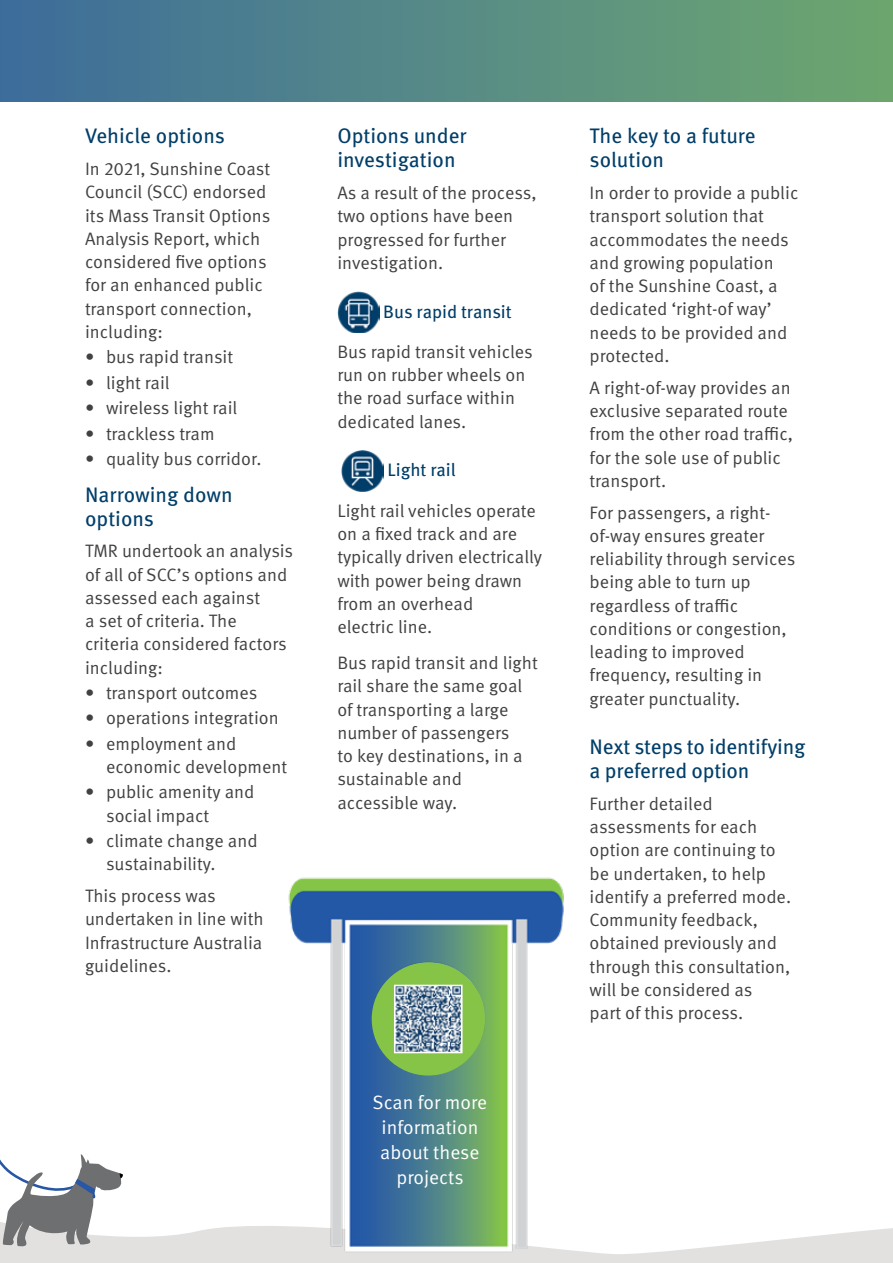
<style>
.page{position:relative;width:893px;height:1263px;background:#fff}
.page>*{position:absolute;margin:0;border:0;box-sizing:border-box;transform-origin:0 0}
.t1{font:21px/24px "Meta Pro";letter-spacing:-.005em;color:#003e69}
.t2{font:19.35px/24.9px "Meta Pro Norm";color:#fff;text-align:center}
.t3{font:18px/23.2px "Meta Pro Norm";color:#414042}
.t4{font:18px "Meta Pro";letter-spacing:-.005em;color:#003e69}
</style>
<div class="page">
<img style="left:337px;top:292px;width:42px;height:41px">
<img style="left:341px;top:450px;width:42px;height:41px">
<svg style="left:124px;top:1226px;width:769px;height:37px;fill:#e3e1e0"></svg>
<svg style="left:0;top:1154px;width:124px;height:109px"></svg>
<div style="left:0;top:0;width:893px;height:102px;background:linear-gradient(to right,#3e6d9c,#6ea76f)"></div>
<img style="left:268px;top:877px;width:313px;height:386px">
<div style="left:372px;top:962px;width:113px;height:113px;background:#85c446;border-radius:50%"></div>
<img style="left:397px;top:988px;width:63px;height:62px">
<div style="left:394px;top:985px;width:69px;height:68px;border:2px solid #fff"></div>
<p class="t1" style="left:85px;top:123px;width:141px">Vehicle options</p>
<p class="t3" style="left:85px;top:156px;width:187px">In 2021, Sunshine Coast<br>Council (SCC) endorsed its Mass Transit Options<br>Analysis Report, which considered five options for an enhanced public transport connection, including:</p>
<p class="t3" style="left:85px;top:344px;width:150px">• bus rapid transit</p>
<p class="t3" style="left:85px;top:370px;width:86px">• light rail</p>
<p class="t3" style="left:85px;top:395px;width:154px">• wireless light rail</p>
<p class="t3" style="left:85px;top:420px;width:131px">• trackless tram</p>
<p class="t3" style="left:85px;top:446px;width:178px">• quality bus corridor.</p>
<p class="t1" style="left:85px;top:481px;width:149px">Narrowing down options</p>
<p class="t3" style="left:85px;top:538px;width:210px">TMR undertook an analysis of all of SCC’s options and assessed each against<br>a set of criteria. The criteria considered factors including:</p>
<p class="t3" style="left:85px;top:680px;width:174px">• transport outcomes</p>
<p class="t3" style="left:85px;top:705px;width:195px">• operations integration</p>
<p class="t3" style="left:106px;top:731px;width:183px;text-indent:-21px">• employment and economic development</p>
<p class="t3" style="left:106px;top:779px;width:150px;text-indent:-21px">• public amenity and social impact</p>
<p class="t3" style="left:106px;top:828px;width:153px;text-indent:-21px">• climate change and sustainability.</p>
<p class="t3" style="left:85px;top:883px;width:180px">This process was undertaken in line with<br>Infrastructure Australia guidelines.</p>
<p class="t1" style="left:337px;top:123px;width:131px">Options under investigation</p>
<p class="t3" style="left:337px;top:180px;width:201px">As a result of the process, two options have been progressed for further investigation.</p>
<p class="t4" style="left:383px;top:298px;width:130px">Bus rapid transit</p>
<p class="t3" style="left:337px;top:339px;width:197px">Bus rapid transit vehicles run on rubber wheels on the road surface within dedicated lanes.</p>
<p class="t4" style="left:387px;top:456px;width:70px">Light rail</p>
<p class="t3" style="left:337px;top:498px;width:206px">Light rail vehicles operate on a fixed track and are typically driven electrically with power being drawn from an overhead<br>electric line.</p>
<p class="t3" style="left:337px;top:650px;width:202px">Bus rapid transit and light rail share the same goal of transporting a large number of passengers<br>to key destinations, in a sustainable and accessible way.</p>
<p class="t2" style="left:373px;top:1088px;width:116px">Scan for more information about these projects</p>
<p class="t1" style="left:590px;top:123px;width:168px">The key to a future solution</p>
<p class="t3" style="left:590px;top:180px;width:210px">In order to provide a public transport solution that accommodates the needs and growing population<br>of the Sunshine Coast, a dedicated ‘right-of way’ needs to be provided and protected.</p>
<p class="t3" style="left:590px;top:375px;width:205px">A right-of-way provides an exclusive separated route from the other road traffic, for the sole use of public transport.</p>
<p class="t3" style="left:590px;top:499px;width:207px">For passengers, a right&shy;of-way ensures greater reliability through services being able to turn up regardless of traffic conditions or congestion, leading to improved frequency, resulting in greater punctuality.</p>
<p class="t1" style="left:590px;top:733px;width:217px">Next steps to identifying a preferred option</p>
<p class="t3" style="left:590px;top:791px;width:203px">Further detailed assessments for each option are continuing to be undertaken, to help identify a preferred mode.<br>Community feedback, obtained previously and through this consultation, will be considered as<br>part of this process.</p>
</div>
